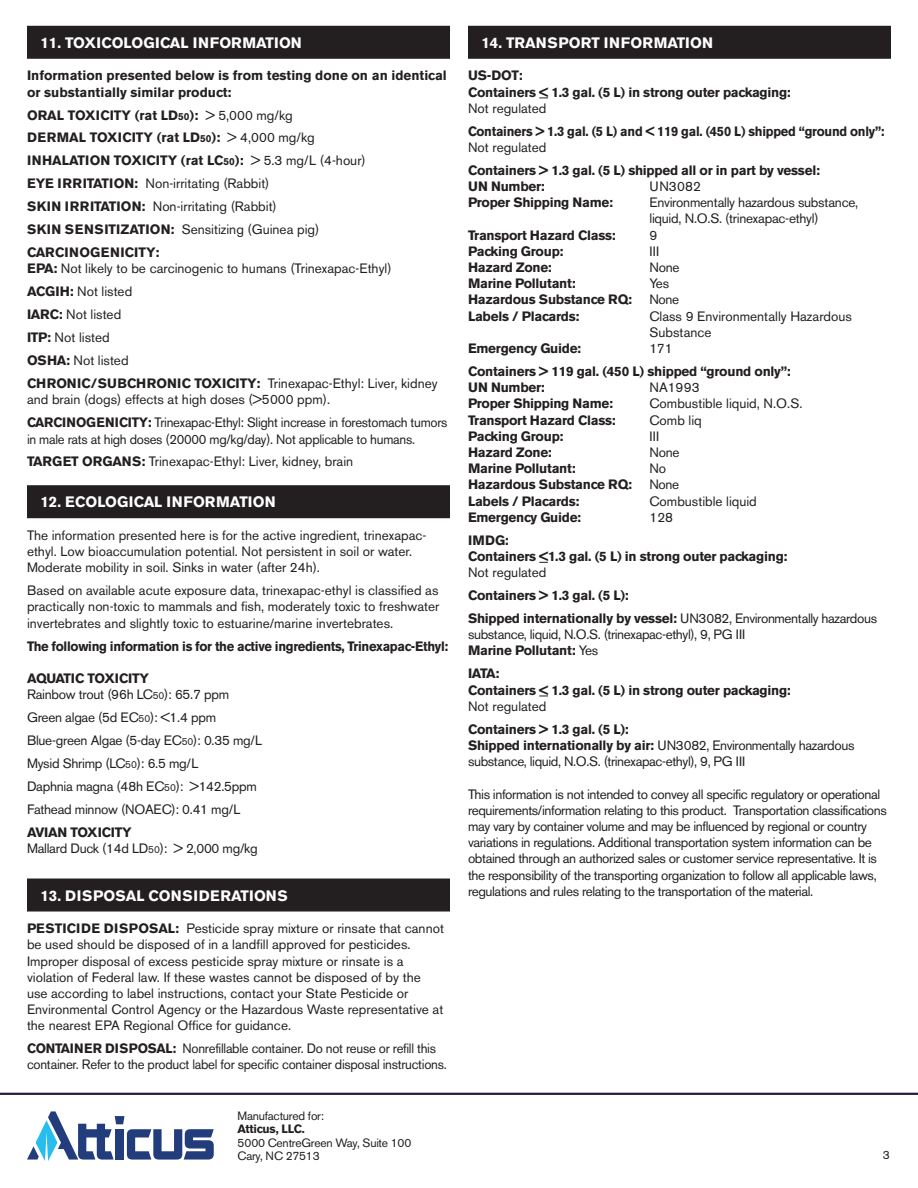
<style>
.page{position:relative;width:918px;height:1188px;background:#fff}
.page>*{position:absolute;margin:0;border:0;box-sizing:border-box;transform-origin:0 0}
.t1{font:700 15px "Akzidenz Grotesk BE";color:#fff}
.t2{font:700 15px "Akzidenz Grotesk BE";letter-spacing:.02em;color:#fff}
.t3{font:13.5px/16.2px "Akzidenz Grotesk BE";letter-spacing:-.02em;color:#231f20}
.t4{font:13.5px/16.2px "Akzidenz Grotesk BE";color:#231f20}
.t5{font:700 13.5px/16.2px "Akzidenz Grotesk BE";letter-spacing:-.02em;color:#231f20}
.t6{font:700 13.5px/23px "Akzidenz Grotesk BE";color:#231f20}
.t7{font:700 13.5px "Akzidenz Grotesk BE";letter-spacing:-.02em;color:#231f20;scale:.96 1}
.t8{font:700 13.5px "Akzidenz Grotesk BE";letter-spacing:-.02em;color:#231f20;scale:.95 1}
.t9{font:12px/13.5px "Akzidenz Grotesk BE";letter-spacing:-.02em;color:#231f20}
.t10{font:700 12px "Akzidenz Grotesk BE";letter-spacing:-.02em;color:#231f20}
.s1{font-size:10.2px}
.s2{font-weight:400}
.s3{font-weight:700}
</style>
<div class="page">
<hr style="left:0;top:1093px;width:918px;height:2px;background:#2a1b46">
<svg style="left:27px;top:1111px;width:187px;height:50px"></svg>
<div style="left:27px;top:26px;width:423px;height:33px;background:#231f20"></div>
<div style="left:27px;top:485px;width:423px;height:33px;background:#231f20"></div>
<div style="left:27px;top:879px;width:423px;height:33px;background:#231f20"></div>
<div style="left:468px;top:26px;width:423px;height:33px;background:#231f20"></div>
<p class="t1" style="left:40px;top:34px;width:263px">11. TOXICOLOGICAL INFORMATION</p>
<p class="t6" style="left:27px;top:68px;width:421px;line-height:16.2px">Information presented below is from testing done on an identical or substantially similar product:</p>
<p class="t6" style="left:27px;top:103px;width:340px">ORAL TOXICITY (rat LD<span class="s1">50</span>): <span class="s2">&gt; 5,000 mg/kg<br></span>DERMAL TOXICITY (rat LD<span class="s1">50</span>): <span class="s2">&gt; 4,000 mg/kg </span>INHALATION TOXICITY (rat LC<span class="s1">50</span>): <span class="s2">&gt; 5.3 mg/L (4-hour)<br></span>EYE IRRITATION: <span class="s2">Non-irritating (Rabbit)<br></span>SKIN IRRITATION: <span class="s2">Non-irritating (Rabbit)<br></span>SKIN SENSITIZATION: <span class="s2">Sensitizing (Guinea pig)<br></span>CARCINOGENICITY:</p>
<p class="t4" style="left:27px;top:257px;width:412px;line-height:23px"><span class="s3">EPA:</span> Not likely to be carcinogenic to humans (Trinexapac-Ethyl)<br><span class="s3">ACGIH:</span> Not listed<br><span class="s3">IARC:</span> Not listed<br><span class="s3">ITP:</span> Not listed<br><span class="s3">OSHA:</span> Not listed<br><span class="s3">CHRONIC/SUBCHRONIC TOXICITY:</span> Trinexapac-Ethyl: Liver, kidney</p>
<p class="t3" style="left:27px;top:388px;width:422px;line-height:23px">and brain (dogs) effects at high doses (&gt;5000 ppm).<br><span class="s3">CARCINOGENICITY:</span> Trinexapac-Ethyl: Slight increase in forestomach tumors</p>
<p class="t3" style="left:27px;top:427px;width:390px;line-height:23px">in male rats at high doses (20000 mg/kg/day). Not applicable to humans.<br><span class="s3">TARGET ORGANS:</span> Trinexapac-Ethyl: Liver, kidney, brain</p>
<p class="t1" style="left:40px;top:494px;width:237px">12. ECOLOGICAL INFORMATION</p>
<p class="t4" style="left:27px;top:527px;width:401px">The information presented here is for the active ingredient, trinexapac&shy;ethyl. Low bioaccumulation potential. Not persistent in soil or water.<br>Moderate mobility in soil. Sinks in water (after 24h).</p>
<p class="t3" style="left:27px;top:582px;width:414px;text-align:justify">Based on available acute exposure data, trinexapac-ethyl is classified as practically non-toxic to mammals and fish, moderately toxic to freshwater invertebrates and slightly toxic to estuarine/marine invertebrates.</p>
<p class="t7" style="left:27px;top:638px;width:440px">The following information is for the active ingredients, Trinexapac-Ethyl:</p>
<p class="t3" style="left:27px;top:670px;width:204px"><span class="s3">AQUATIC TOXICITY<br></span>Rainbow trout (96h LC<span class="s1">50</span>): 65.7 ppm</p>
<p class="t3" style="left:27px;top:706px;width:237px;line-height:23px">Green algae (5d EC<span class="s1">50</span>): &lt;1.4 ppm Blue-green Algae (5-day EC<span class="s1">50</span>): 0.35 mg/L Mysid Shrimp (LC<span class="s1">50</span>): 6.5 mg/L<br>Daphnia magna (48h EC<span class="s1">50</span>): &gt;142.5ppm Fathead minnow (NOAEC): 0.41 mg/L</p>
<p class="t3" style="left:27px;top:824px;width:232px"><span class="s3">AVIAN TOXICITY<br></span>Mallard Duck (14d LD<span class="s1">50</span>): &gt; 2,000 mg/kg</p>
<p class="t2" style="left:40px;top:887px;width:249px">13. DISPOSAL CONSIDERATIONS</p>
<p class="t4" style="left:27px;top:920px;width:418px"><span class="s3">PESTICIDE DISPOSAL:</span> Pesticide spray mixture or rinsate that cannot be used should be disposed of in a landfill approved for pesticides.<br>Improper disposal of excess pesticide spray mixture or rinsate is a violation of Federal law. If these wastes cannot be disposed of by the use according to label instructions, contact your State Pesticide or Environmental Control Agency or the Hazardous Waste representative at the nearest EPA Regional Office for guidance.</p>
<p class="t3" style="left:27px;top:1040px;width:421px"><span class="s3">CONTAINER DISPOSAL:</span> Nonrefillable container. Do not reuse or refill this container. Refer to the product label for specific container disposal instructions.</p>
<p class="t9" style="left:238px;top:1109px;width:88px">Manufactured for:</p>
<p class="t10" style="left:238px;top:1122px;width:69px">Atticus, LLC.</p>
<p class="t9" style="left:238px;top:1136px;width:175px">5000 CentreGreen Way, Suite 100<br>Cary, NC 27513</p>
<p class="t1" style="left:482px;top:34px;width:233px">14. TRANSPORT INFORMATION</p>
<p class="t5" style="left:468px;top:68px;width:324px">US-DOT:<br>Containers &lt; 1.3 gal. (5 L) in strong outer packaging:</p>
<p class="t4" style="left:468px;top:100px;width:80px">Not regulated</p>
<p class="t8" style="left:468px;top:123px;width:440px">Containers &gt; 1.3 gal. (5 L) and &lt; 119 gal. (450 L) shipped “ground only”:</p>
<p class="t4" style="left:468px;top:139px;width:80px">Not regulated</p>
<p class="t5" style="left:468px;top:162px;width:353px">Containers &gt; 1.3 gal. (5 L) shipped all or in part by vessel:<br>UN Number:</p>
<p class="t3" style="left:650px;top:178px;width:53px">UN3082</p>
<p class="t5" style="left:468px;top:195px;width:147px">Proper Shipping Name:</p>
<p class="t3" style="left:649px;top:194px;width:210px">Environmentally hazardous substance, liquid, N.O.S. (trinexapac-ethyl)</p>
<p class="t5" style="left:468px;top:227px;width:149px">Transport Hazard Class:</p>
<p class="t3" style="left:650px;top:227px;width:9px">9</p>
<p class="t5" style="left:468px;top:243px;width:97px">Packing Group:</p>
<p class="t3" style="left:650px;top:243px;width:11px">III</p>
<p class="t5" style="left:468px;top:259px;width:85px">Hazard Zone:</p>
<p class="t3" style="left:650px;top:259px;width:32px">None</p>
<p class="t5" style="left:468px;top:276px;width:109px">Marine Pollutant:</p>
<p class="t3" style="left:650px;top:275px;width:21px">Yes</p>
<p class="t5" style="left:468px;top:292px;width:166px">Hazardous Substance RQ:</p>
<p class="t3" style="left:650px;top:292px;width:31px">None</p>
<p class="t5" style="left:468px;top:308px;width:113px">Labels / Placards:</p>
<p class="t4" style="left:649px;top:308px;width:204px">Class 9 Environmentally Hazardous<br>Substance</p>
<p class="t5" style="left:468px;top:340px;width:115px">Emergency Guide:</p>
<p class="t3" style="left:650px;top:340px;width:25px">171</p>
<p class="t5" style="left:468px;top:363px;width:324px">Containers &gt; 119 gal. (450 L) shipped “ground only”:<br>UN Number:</p>
<p class="t3" style="left:650px;top:379px;width:52px">NA1993</p>
<p class="t5" style="left:468px;top:396px;width:147px">Proper Shipping Name:</p>
<p class="t4" style="left:650px;top:396px;width:154px">Combustible liquid, N.O.S.</p>
<p class="t5" style="left:468px;top:412px;width:149px">Transport Hazard Class:</p>
<p class="t3" style="left:650px;top:412px;width:54px">Comb liq</p>
<p class="t5" style="left:468px;top:428px;width:97px">Packing Group:</p>
<p class="t3" style="left:650px;top:428px;width:11px">III</p>
<p class="t5" style="left:468px;top:444px;width:85px">Hazard Zone:</p>
<p class="t3" style="left:650px;top:444px;width:32px">None</p>
<p class="t5" style="left:468px;top:461px;width:109px">Marine Pollutant:</p>
<p class="t3" style="left:650px;top:460px;width:18px">No</p>
<p class="t5" style="left:468px;top:477px;width:166px">Hazardous Substance RQ:</p>
<p class="t3" style="left:650px;top:477px;width:31px">None</p>
<p class="t5" style="left:468px;top:493px;width:113px">Labels / Placards:</p>
<p class="t4" style="left:650px;top:493px;width:109px">Combustible liquid</p>
<p class="t5" style="left:468px;top:509px;width:115px">Emergency Guide:</p>
<p class="t3" style="left:650px;top:509px;width:25px">128</p>
<p class="t5" style="left:468px;top:532px;width:321px">IMDG:<br>Containers &lt;1.3 gal. (5 L) in strong outer packaging:</p>
<p class="t4" style="left:468px;top:564px;width:80px">Not regulated</p>
<p class="t5" style="left:468px;top:584px;width:411px;line-height:23px">Containers &gt; 1.3 gal. (5 L):<br>Shipped internationally by vessel: <span class="s2">UN3082, Environmentally hazardous</span></p>
<p class="t3" style="left:468px;top:626px;width:279px">substance, liquid, N.O.S. (trinexapac-ethyl), 9, PG III<br><span class="s3">Marine Pollutant:</span> Yes</p>
<p class="t5" style="left:468px;top:666px;width:324px">IATA:<br>Containers &lt; 1.3 gal. (5 L) in strong outer packaging:</p>
<p class="t4" style="left:468px;top:698px;width:80px">Not regulated</p>
<p class="t3" style="left:468px;top:721px;width:388px"><span class="s3">Containers &gt; 1.3 gal. (5 L):<br>Shipped internationally by air:</span> UN3082, Environmentally hazardous substance, liquid, N.O.S. (trinexapac-ethyl), 9, PG III</p>
<p class="t3" style="left:468px;top:786px;width:420px">This information is not intended to convey all specific regulatory or operational requirements/information relating to this product. Transportation classifications may vary by container volume and may be influenced by regional or country variations in regulations. Additional transportation system information can be obtained through an authorized sales or customer service representative. It is the responsibility of the transporting organization to follow all applicable laws, regulations and rules relating to the transportation of the material.</p>
<p class="t9" style="left:883px;top:1148px;width:8px">3</p>
</div>
